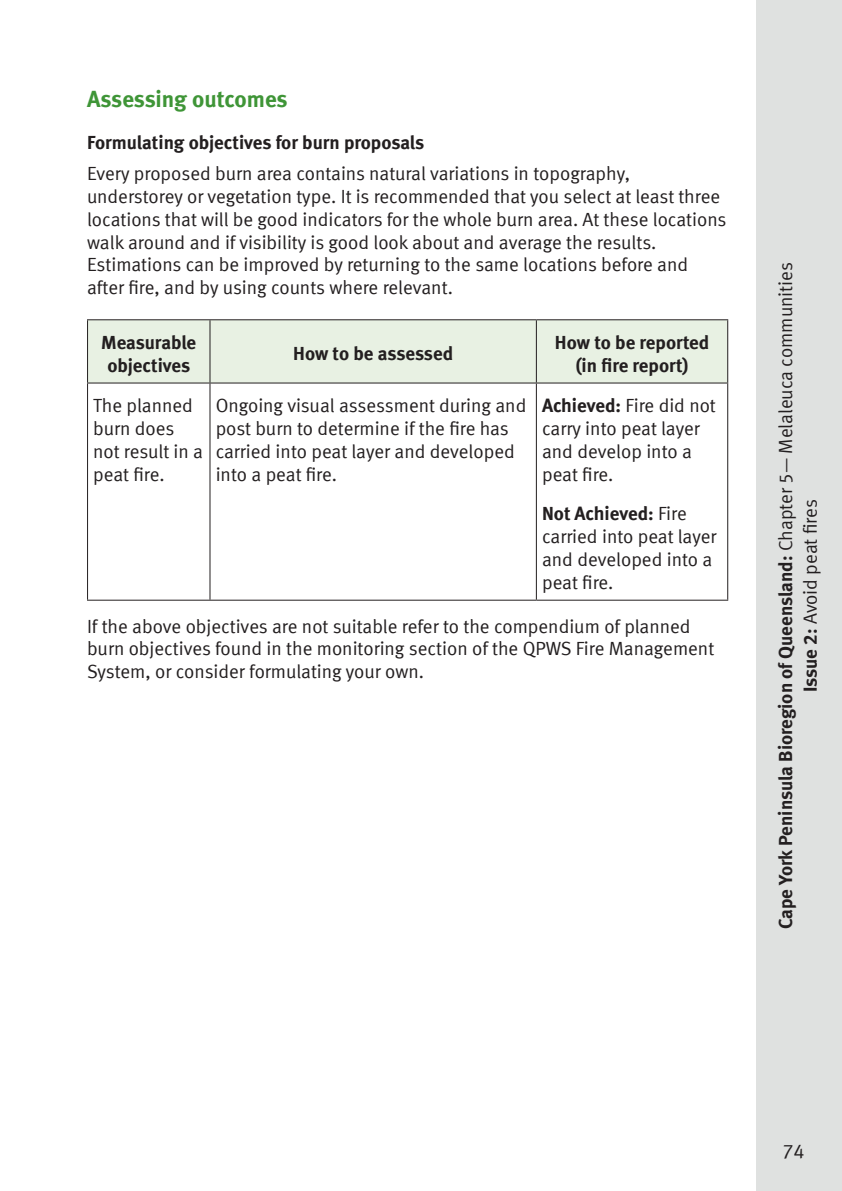
<style>
.page{position:relative;width:842px;height:1191px;background:#fff}
.page>*{position:absolute;margin:0;border:0;box-sizing:border-box;transform-origin:0 0}
.Subheading_2{font:23px "Meta Bold LF";letter-spacing:-.005em;color:#3f9537}
.t1{font:20px "Meta Normal LF";color:#231f20}
.Body_text{font:19px/22.8px "Meta Normal LF";color:#231f20}
.Subheading_3{font:19px "Meta Bold LF";color:#231f20}
.Centred_Table_text{font:19px/22.8px "Meta Bold LF";letter-spacing:-.005em;color:#231f20;text-align:center}
.s1{font-family:"Meta Bold LF"}
.s2{font-family:"Meta Normal LF"}
</style>
<div class="page">
<div style="left:756px;top:0;width:85px;height:1190px;background:#dfe1e0"></div>
<div style="left:88px;top:320px;width:639px;height:62px;background:#e8f1e3"></div>
<hr style="left:209px;top:320px;width:1px;height:62px;background:#231f20">
<hr style="left:535px;top:320px;width:1px;height:62px;background:#231f20">
<hr style="left:87px;top:383px;width:1px;height:216px;background:#231f20">
<hr style="left:727px;top:383px;width:1px;height:216px;background:#231f20">
<hr style="left:87px;top:382px;width:123px;height:1px;background:#231f20">
<hr style="left:87px;top:599px;width:123px;height:1px;background:#231f20">
<hr style="left:210px;top:382px;width:326px;height:1px;background:#231f20">
<hr style="left:209px;top:383px;width:1px;height:216px;background:#231f20">
<hr style="left:210px;top:599px;width:326px;height:1px;background:#231f20">
<hr style="left:536px;top:382px;width:192px;height:1px;background:#231f20">
<hr style="left:535px;top:383px;width:1px;height:216px;background:#231f20">
<hr style="left:536px;top:599px;width:192px;height:1px;background:#231f20">
<hr style="left:87px;top:319px;width:123px;height:1px;background:#231f20">
<hr style="left:87px;top:320px;width:1px;height:62px;background:#231f20">
<hr style="left:210px;top:319px;width:326px;height:1px;background:#231f20">
<hr style="left:536px;top:319px;width:192px;height:1px;background:#231f20">
<hr style="left:727px;top:320px;width:1px;height:62px;background:#231f20">
<p class="Subheading_2" style="left:87px;top:85px;width:202px">Assessing outcomes</p>
<p class="Subheading_3" style="left:87px;top:131px;width:338px">Formulating objectives for burn proposals</p>
<p class="Body_text" style="left:87px;top:162px;width:640px">Every proposed burn area contains natural variations in topography, understorey or vegetation type. It is recommended that you select at least three locations that will be good indicators for the whole burn area. At these locations walk around and if visibility is good look about and average the results.<br>Estimations can be improved by returning to the same locations before and after fire, and by using counts where relevant.</p>
<p class="Centred_Table_text" style="left:101px;top:330px;width:96px">Measurable objectives</p>
<p class="Centred_Table_text" style="left:293px;top:342px;width:161px">How to be assessed</p>
<p class="Centred_Table_text" style="left:554px;top:330px;width:156px">How to be reported (in fire report)</p>
<p class="Body_text" style="left:93px;top:394px;width:111px">The planned burn does not result in a peat fire.</p>
<p class="Body_text" style="left:215px;top:394px;width:312px">Ongoing visual assessment during and post burn to determine if the fire has carried into peat layer and developed into a peat fire.</p>
<p class="Body_text" style="left:542px;top:394px;width:175px"><span class="s1">Achieved:</span> Fire did not carry into peat layer and develop into a peat fire.</p>
<p class="Body_text" style="left:542px;top:502px;width:176px"><span class="s1">Not Achieved:</span> Fire carried into peat layer and developed into a peat fire.</p>
<p class="Body_text" style="left:87px;top:614px;width:628px">If the above objectives are not suitable refer to the compendium of planned burn objectives found in the monitoring section of the QPWS Fire Management<br>System, or consider formulating your own.</p>
<p class="Subheading_3" style="left:774px;top:929px;width:668px;rotate:-90deg">Cape York Peninsula Bioregion of Queensland: <span class="s2">Chapter 5— Melaleuca communities</span></p>
<p class="Body_text" style="left:798px;top:692px;width:194px;rotate:-90deg"><span class="s1">Issue 2:</span> Avoid peat fires</p>
<p class="t1" style="left:782px;top:1139px;width:24px">74</p>
</div>
